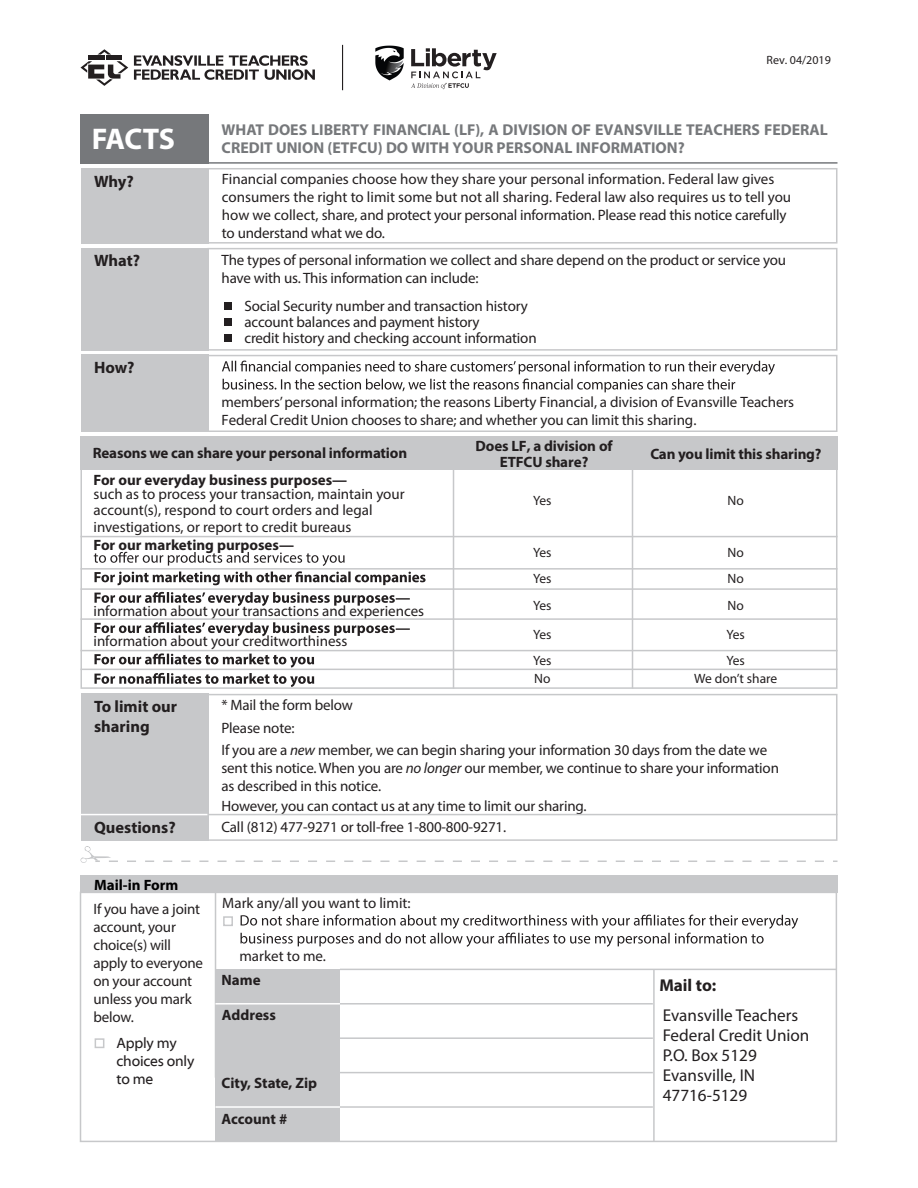
<style>
.page{position:relative;width:918px;height:1188px;background:#fff}
.page>*{position:absolute;margin:0;border:0;box-sizing:border-box;transform-origin:0 0}
.t1{font:700 30px "Myriad Pro";letter-spacing:-.015em;color:#fff}
.t2{font:17.1px/20px "Myriad Pro";color:#231f20}
.t3{font:700 17.1px "Myriad Pro";color:#231f20}
.t4{font:700 16.5px/19.8px "Myriad Pro";color:#231f20}
.t5{font:700 15.75px/18.1px "Myriad Pro";color:#76787b}
.t6{font:15px/18px "Myriad Pro";letter-spacing:-.01em;color:#231f20}
.t7{font:700 15px/15.8px "Myriad Pro";letter-spacing:-.01em;color:#231f20;text-align:center}
.t8{font:15px/18px "Myriad Web Pro";letter-spacing:-.015em;color:#231f20}
.t9{font:700 15px "Myriad Pro";color:#000001}
.t10{font:13.5px "Myriad Pro";color:#231f20}
.t11{font:12px "Myriad Pro";color:#231f20}
.s1{font-style:italic}
</style>
<div class="page">
<div style="left:81px;top:114px;width:128px;height:50px;background:#76787b"></div>
<hr style="left:209px;top:162px;width:629px;height:2px;background:#76787b">
<div style="left:81px;top:168px;width:127px;height:76px;background:#c7c8ca"></div>
<svg style="left:208px;top:168px;width:629px;height:76px"></svg>
<div style="left:81px;top:248px;width:127px;height:103px;background:#c7c8ca"></div>
<svg style="left:208px;top:248px;width:629px;height:103px"></svg>
<div style="left:225px;top:302px;width:7px;height:7px;background:#231f20"></div>
<div style="left:225px;top:318px;width:7px;height:8px;background:#231f20"></div>
<div style="left:225px;top:334px;width:7px;height:8px;background:#231f20"></div>
<div style="left:81px;top:355px;width:127px;height:77px;background:#c7c8ca"></div>
<svg style="left:208px;top:355px;width:629px;height:77px"></svg>
<svg style="left:222px;top:361px;width:553px;height:31px"></svg>
<div style="left:80px;top:437px;width:757px;height:33px;background:#c7c8ca"></div>
<svg style="left:80px;top:470px;width:757px;height:219px"></svg>
<hr style="left:453px;top:468px;width:1px;height:221px;background:#c7c8ca">
<hr style="left:632px;top:468px;width:1px;height:221px;background:#c7c8ca">
<svg style="left:94px;top:552px;width:332px;height:33px"></svg>
<svg style="left:94px;top:592px;width:316px;height:14px"></svg>
<svg style="left:94px;top:622px;width:316px;height:14px"></svg>
<svg style="left:94px;top:653px;width:220px;height:34px"></svg>
<hr style="left:81px;top:536px;width:757px;height:1px;background:#c7c8ca">
<hr style="left:81px;top:568px;width:757px;height:2px;background:#c7c8ca">
<hr style="left:81px;top:588px;width:757px;height:2px;background:#c7c8ca">
<hr style="left:81px;top:618px;width:757px;height:2px;background:#c7c8ca">
<hr style="left:81px;top:650px;width:757px;height:1px;background:#c7c8ca">
<hr style="left:81px;top:669px;width:757px;height:1px;background:#c7c8ca">
<div style="left:81px;top:694px;width:127px;height:147px;background:#c7c8ca"></div>
<svg style="left:208px;top:694px;width:629px;height:147px"></svg>
<hr style="left:207px;top:814px;width:631px;height:1px;background:#c7c8ca">
<hr style="left:81px;top:814px;width:126px;height:1px;background:#fff">
<div style="left:81px;top:875px;width:757px;height:17px;background:#c7c8ca"></div>
<hr style="left:215px;top:892px;width:1px;height:186px;background:#c7c8ca">
<div style="left:223px;top:916px;width:10px;height:10px;border:2px solid #c7c8ca"></div>
<div style="left:95px;top:1038px;width:9px;height:10px;border:2px solid #c7c8ca"></div>
<svg style="left:240px;top:915px;width:558px;height:32px"></svg>
<div style="left:216px;top:969px;width:124px;height:172px;background:#c7c8ca"></div>
<hr style="left:340px;top:969px;width:496px;height:1px;background:#c7c8ca">
<hr style="left:653px;top:969px;width:2px;height:172px;background:#c7c8ca">
<hr style="left:340px;top:1003px;width:313px;height:2px;background:#c7c8ca">
<hr style="left:340px;top:1037px;width:313px;height:2px;background:#c7c8ca">
<hr style="left:340px;top:1072px;width:313px;height:1px;background:#c7c8ca">
<hr style="left:340px;top:1106px;width:313px;height:2px;background:#c7c8ca">
<hr style="left:216px;top:1003px;width:124px;height:2px;background:#fff">
<hr style="left:216px;top:1106px;width:124px;height:2px;background:#fff">
<div style="left:80px;top:892px;width:757px;height:250px;border:2px solid #c7c8ca"></div>
<svg style="left:80px;top:846px;width:758px;height:17px"></svg>
<hr style="left:342px;top:45px;width:1px;height:45px;background:#231f20">
<svg style="left:134px;top:55px;width:181px;height:25px"></svg>
<svg style="left:81px;top:49px;width:47px;height:37px"></svg>
<svg style="left:411px;top:48px;width:86px;height:41px"></svg>
<img style="left:375px;top:45px;width:29px;height:36px">
<p class="t11" style="left:767px;top:53px;width:66px">Rev. 04/2019</p>
<h1 class="t1" style="left:92px;top:119px;width:85px">FACTS</h1>
<p class="t5" style="left:222px;top:120px;width:608px">WHAT DOES LIBERTY FINANCIAL (LF), A DIVISION OF EVANSVILLE TEACHERS FEDERAL<br>CREDIT UNION (ETFCU) DO WITH YOUR PERSONAL INFORMATION?</p>
<p class="t6" style="left:222px;top:170px;width:571px">Financial companies choose how they share your personal information. Federal law gives consumers the right to limit some but not all sharing. Federal law also requires us to tell you how we collect, share, and protect your personal information. Please read this notice carefully to understand what we do.</p>
<p class="t4" style="left:94px;top:171px;width:41px">Why?</p>
<p class="t4" style="left:94px;top:250px;width:48px">What?</p>
<p class="t6" style="left:222px;top:251px;width:566px">The types of personal information we collect and share depend on the product or service you have with us. This information can include:</p>
<p class="t6" style="left:245px;top:297px;width:294px;line-height:16.2px">Social Security number and transaction history account balances and payment history<br>credit history and checking account information</p>
<p class="t4" style="left:94px;top:357px;width:42px">How?</p>
<p class="t6" style="left:222px;top:393px;width:574px;line-height:17.4px">members’ personal information; the reasons Liberty Financial, a division of Evansville Teachers<br>Federal Credit Union chooses to share; and whether you can limit this sharing.</p>
<p class="t7" style="left:93px;top:444px;width:316px">Reasons we can share your personal information</p>
<p class="t7" style="left:475px;top:438px;width:139px">Does LF, a division of<br>ETFCU share?</p>
<p class="t7" style="left:650px;top:445px;width:173px">Can you limit this sharing?</p>
<p class="t7" style="left:93px;top:472px;width:255px">For our everyday business purposes—</p>
<p class="t6" style="left:93px;top:485px;width:313px;line-height:16.5px">such as to process your transaction, maintain your account(s), respond to court orders and legal investigations, or report to credit bureaus</p>
<p class="t10" style="left:533px;top:492px;width:20px">Yes</p>
<p class="t10" style="left:728px;top:492px;width:18px">No</p>
<p class="t7" style="left:93px;top:536px;width:202px">For our marketing purposes—</p>
<p class="t6" style="left:93px;top:595px;width:332px;line-height:30.3px">information about your transactions and experiences information about your creditworthiness</p>
<p class="t10" style="left:533px;top:544px;width:20px">Yes</p>
<p class="t10" style="left:728px;top:544px;width:18px">No</p>
<p class="t10" style="left:533px;top:570px;width:20px">Yes</p>
<p class="t10" style="left:728px;top:570px;width:18px">No</p>
<p class="t10" style="left:533px;top:597px;width:20px">Yes</p>
<p class="t10" style="left:728px;top:597px;width:18px">No</p>
<p class="t10" style="left:533px;top:626px;width:20px">Yes</p>
<p class="t10" style="left:727px;top:626px;width:20px">Yes</p>
<p class="t10" style="left:533px;top:652px;width:20px">Yes</p>
<p class="t10" style="left:727px;top:652px;width:20px">Yes</p>
<p class="t10" style="left:534px;top:670px;width:18px">No</p>
<p class="t10" style="left:694px;top:670px;width:85px">We don’t share</p>
<p class="t4" style="left:94px;top:696px;width:85px">To limit our sharing</p>
<p class="t4" style="left:94px;top:817px;width:83px">Questions?</p>
<p class="t9" style="left:94px;top:875px;width:86px">Mail-in Form</p>
<p class="t6" style="left:94px;top:899px;width:111px">If you have a joint account, your choice(s) will apply to everyone on your account unless you mark below.</p>
<p class="t8" style="left:117px;top:1035px;width:79px">Apply my choices only to me</p>
<p class="t6" style="left:222px;top:694px;width:547px;line-height:22.5px">* Mail the form below<br>Please note:<br>If you are a <span class="s1">new</span> member, we can begin sharing your information 30 days from the date we</p>
<p class="t6" style="left:222px;top:759px;width:559px">sent this notice. When you are <span class="s1">no longer</span> our member, we continue to share your information as described in this notice.</p>
<p class="t6" style="left:222px;top:795px;width:367px;line-height:21.5px">However, you can contact us at any time to limit our sharing.<br>Call (812) 477-9271 or toll-free 1-800-800-9271.</p>
<p class="t6" style="left:222px;top:893px;width:190px">Mark any/all you want to limit:</p>
<p class="t6" style="left:239px;top:947px;width:88px">market to me.</p>
<p class="t7" style="left:222px;top:971px;width:41px">Name</p>
<p class="t7" style="left:222px;top:1007px;width:56px">Address</p>
<p class="t7" style="left:222px;top:1074px;width:97px">City, State, Zip</p>
<p class="t7" style="left:222px;top:1110px;width:67px">Account #</p>
<p class="t3" style="left:659px;top:974px;width:59px">Mail to:</p>
<p class="t2" style="left:663px;top:1005px;width:148px">Evansville Teachers<br>Federal Credit Union<br>P.O. Box 5129<br>Evansville, IN<br>47716-5129</p>
</div>
